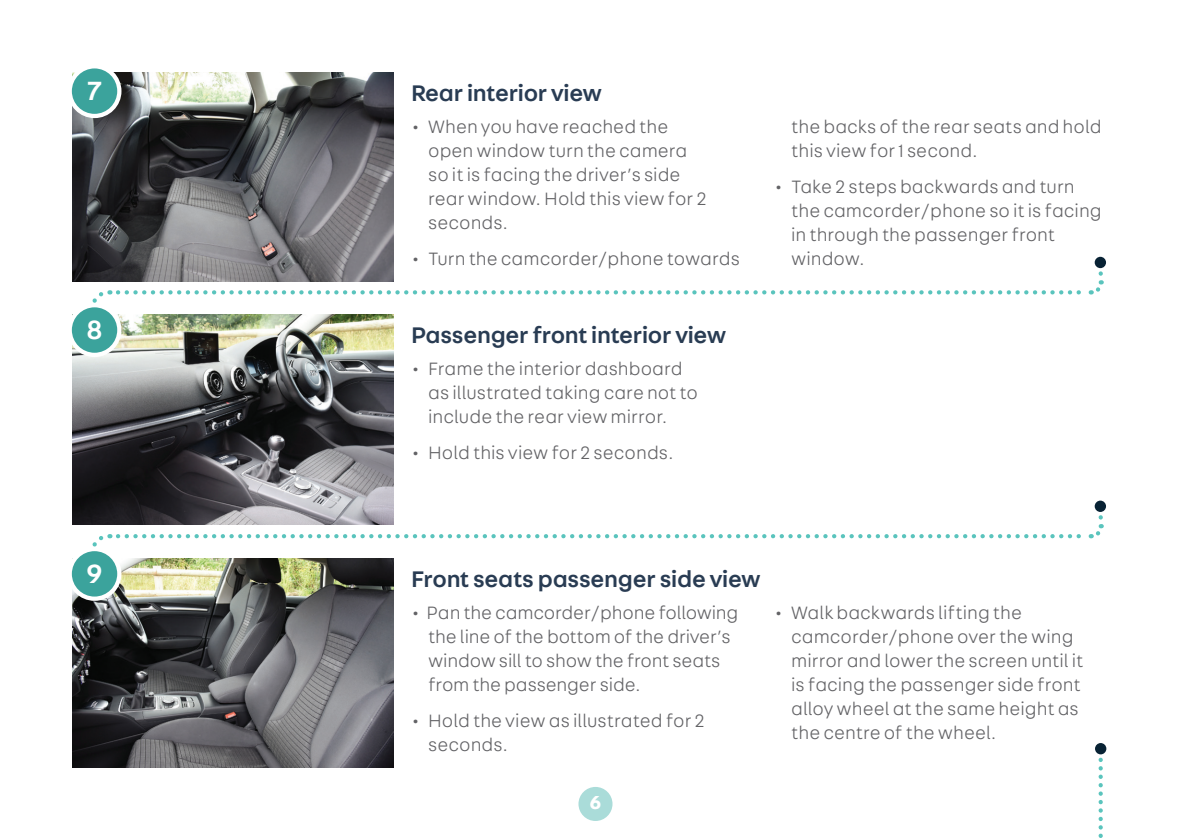
<style>
.page{position:relative;width:1191px;height:840px;background:#fff}
.page>*{position:absolute;margin:0;border:0;box-sizing:border-box;transform-origin:0 0}
.t1{font:500 28px "AT Fabriga";color:#fff}
.t2{font:500 24px "AT Fabriga";letter-spacing:-.01em;color:#293c53}
.t3{font:700 20px "AT Fabriga";color:#fff}
.t4{font:300 19px/24px "AT Fabriga";color:#636366}
</style>
<div class="page">
<img style="left:72px;top:72px;width:322px;height:210px">
<img style="left:72px;top:314px;width:322px;height:210px">
<img style="left:72px;top:558px;width:322px;height:209px">
<div style="left:578px;top:786px;width:34px;height:34px;background:#aadcd9;border-radius:50%"></div>
<svg style="left:92px;top:290px;width:18px;height:13px"></svg>
<svg style="left:118px;top:280px;width:986px;height:15px"></svg>
<div style="left:1094px;top:257px;width:12px;height:11px;background:#082234;border-radius:50%"></div>
<div style="left:70px;top:305px;width:49px;height:49px;background:#3ba39c;border-radius:50%"></div>
<div style="left:68px;top:303px;width:53px;height:54px;border:4px solid #fff;border-radius:50%"></div>
<svg style="left:92px;top:534px;width:18px;height:12px"></svg>
<svg style="left:118px;top:523px;width:986px;height:16px"></svg>
<div style="left:1094px;top:500px;width:12px;height:11px;background:#082234;border-radius:50%"></div>
<div style="left:70px;top:548px;width:49px;height:50px;background:#3ba39c;border-radius:50%"></div>
<div style="left:68px;top:546px;width:53px;height:54px;border:4px solid #fff;border-radius:50%"></div>
<div style="left:70px;top:66px;width:49px;height:50px;background:#3ba39c;border-radius:50%"></div>
<div style="left:68px;top:64px;width:53px;height:54px;border:4px solid #fff;border-radius:50%"></div>
<svg style="left:1098px;top:759px;width:4px;height:79px"></svg>
<div style="left:1095px;top:742px;width:11px;height:12px;background:#082234;border-radius:50%"></div>
<h1 class="t1" style="left:87px;top:72px;width:17px">7</h1>
<p class="t2" style="left:411px;top:77px;width:192px">Rear interior view</p>
<p class="t4" style="left:428px;top:114px;width:280px;text-indent:-17px">• When you have reached the open window turn the camera so it is facing the driver’s side rear window. Hold this view for 2 seconds.</p>
<p class="t4" style="left:411px;top:246px;width:330px">• Turn the camcorder / phone towards</p>
<p class="t4" style="left:791px;top:114px;width:312px">the backs of the rear seats and hold this view for 1 second.</p>
<p class="t4" style="left:791px;top:174px;width:312px;text-indent:-17px">• Take 2 steps backwards and turn the camcorder / phone so it is facing in through the passenger front window.</p>
<h1 class="t1" style="left:86px;top:311px;width:18px">8</h1>
<p class="t2" style="left:411px;top:318px;width:317px">Passenger front interior view</p>
<p class="t4" style="left:428px;top:356px;width:271px;text-indent:-17px">• Frame the interior dashboard as illustrated taking care not to include the rear view mirror.</p>
<p class="t4" style="left:411px;top:440px;width:264px">• Hold this view for 2 seconds.</p>
<h1 class="t1" style="left:87px;top:554px;width:17px">9</h1>
<p class="t2" style="left:411px;top:562px;width:351px">Front seats passenger side view</p>
<p class="t4" style="left:428px;top:600px;width:312px;text-indent:-17px">• Pan the camcorder / phone following the line of the bottom of the driver’s window sill to show the front seats from the passenger side.</p>
<p class="t4" style="left:428px;top:707px;width:278px;text-indent:-17px">• Hold the view as illustrated for 2 seconds.</p>
<p class="t4" style="left:791px;top:600px;width:294px;text-indent:-17px">• Walk backwards lifting the camcorder / phone over the wing mirror and lower the screen until it is facing the passenger side front alloy wheel at the same height as the centre of the wheel.</p>
<p class="t3" style="left:590px;top:788px;width:13px">6</p>
</div>
